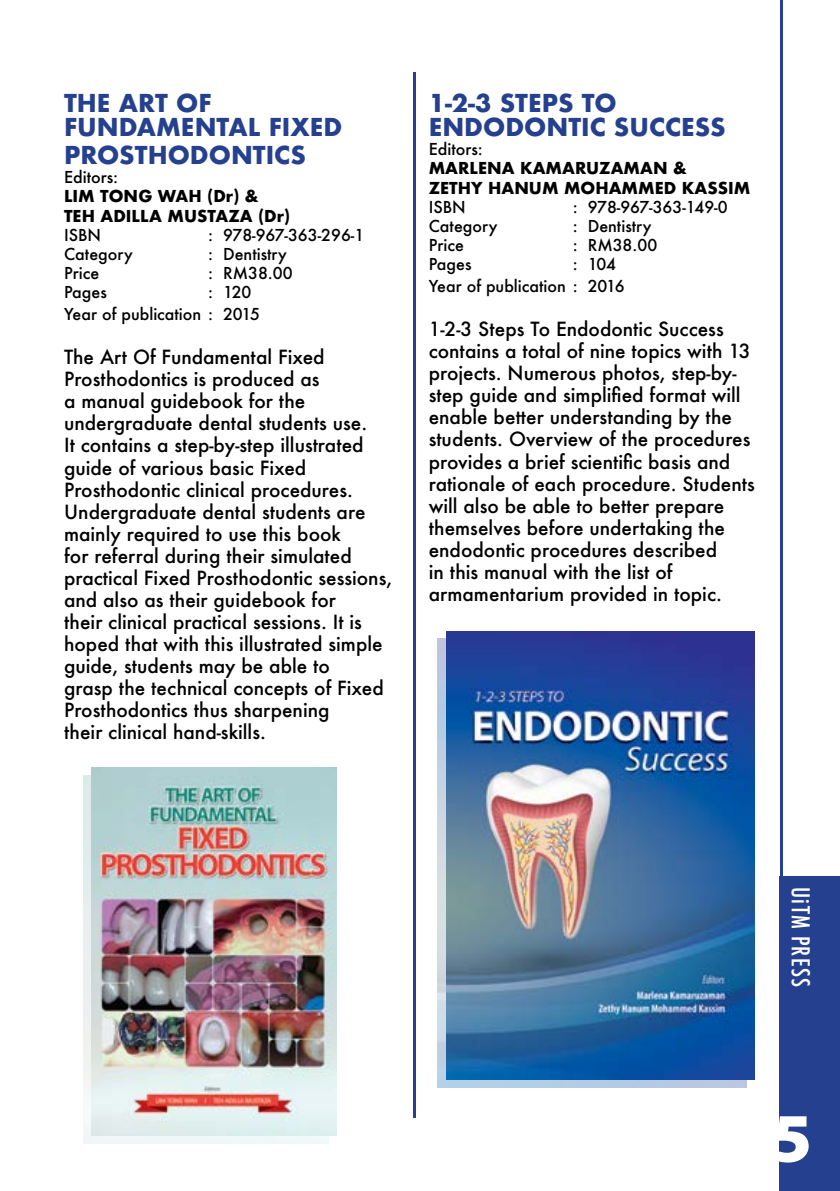
<style>
.page{position:relative;width:840px;height:1191px;background:#fff}
.page>*{position:absolute;margin:0;border:0;box-sizing:border-box;transform-origin:0 0}
.t1{font:900 70px "Myriad Pro";color:#fff}
.t2{font:700 24px/24px "Futura";color:#25408f}
.t3{font:500 condensed 24px "Futura";letter-spacing:.05em;color:#fff}
.t4{font:500 19px/22px "Futura";color:#000}
.t5{font:500 16px/22px "Futura";color:#000}
.t6{font:700 16px/19.2px "Futura";color:#000}
</style>
<div class="page">
<div style="left:779px;top:876px;width:60px;height:315px;background:#25408f"></div>
<hr style="left:779px;top:0;width:2px;height:1191px;background:#25408f">
<hr style="left:413px;top:72px;width:2px;height:1045px;background:#25408f">
<img style="left:84px;top:775px;width:244px;height:368px">
<img style="left:92px;top:767px;width:244px;height:368px">
<img style="left:437px;top:639px;width:309px;height:448px">
<img style="left:446px;top:631px;width:308px;height:448px">
<p class="t2" style="left:64px;top:91px;width:279px">THE ART OF<br>FUNDAMENTAL FIXED</p>
<p class="t2" style="left:64px;top:143px;width:243px">PROSTHODONTICS</p>
<p class="t5" style="left:64px;top:166px;width:56px">Editors:</p>
<p class="t6" style="left:64px;top:187px;width:228px">LIM TONG WAH (Dr) &amp;<br>TEH ADILLA MUSTAZA (Dr)</p>
<p class="t5" style="left:64px;top:224px;width:39px">ISBN</p>
<p class="t5" style="left:208px;top:224px;width:157px">: 978-967-363-296-1</p>
<p class="t5" style="left:64px;top:243px;width:70px">Category</p>
<p class="t5" style="left:208px;top:243px;width:80px">: Dentistry</p>
<p class="t5" style="left:64px;top:262px;width:37px">Price</p>
<p class="t5" style="left:208px;top:262px;width:86px">: RM38.00</p>
<p class="t5" style="left:64px;top:281px;width:44px">Pages</p>
<p class="t5" style="left:64px;top:281px;width:197px;text-indent:144px">: 120<br>Year of publication : 2015</p>
<p class="t4" style="left:64px;top:346px;width:329px">The Art Of Fundamental Fixed Prosthodontics is produced as<br>a manual guidebook for the undergraduate dental students use.<br>It contains a step-by-step illustrated guide of various basic Fixed Prosthodontic clinical procedures.<br>Undergraduate dental students are mainly required to use this book<br>for referral during their simulated practical Fixed Prosthodontic sessions, and also as their guidebook for<br>their clinical practical sessions. It is hoped that with this illustrated simple guide, students may be able to<br>grasp the technical concepts of Fixed Prosthodontics thus sharpening<br>their clinical hand-skills.</p>
<p class="t2" style="left:428px;top:91px;width:298px">1-2-3 STEPS TO<br>ENDODONTIC SUCCESS</p>
<p class="t5" style="left:428px;top:138px;width:56px">Editors:</p>
<p class="t6" style="left:428px;top:159px;width:323px">MARLENA KAMARUZAMAN &amp;<br>ZETHY HANUM MOHAMMED KASSIM</p>
<p class="t5" style="left:428px;top:196px;width:39px">ISBN</p>
<p class="t5" style="left:572px;top:196px;width:156px">: 978-967-363-149-0</p>
<p class="t5" style="left:428px;top:215px;width:70px">Category</p>
<p class="t5" style="left:572px;top:215px;width:80px">: Dentistry</p>
<p class="t5" style="left:428px;top:234px;width:37px">Price</p>
<p class="t5" style="left:572px;top:234px;width:86px">: RM38.00</p>
<p class="t5" style="left:428px;top:253px;width:44px">Pages</p>
<p class="t5" style="left:428px;top:253px;width:197px;text-indent:144px">: 104<br>Year of publication : 2016</p>
<p class="t4" style="left:428px;top:318px;width:327px">1-2-3 Steps To Endodontic Success contains a total of nine topics with 13 projects. Numerous photos, step-by&shy;step guide and simplified format will enable better understanding by the students. Overview of the procedures provides a brief scientific basis and rationale of each procedure. Students will also be able to better prepare themselves before undertaking the endodontic procedures described<br>in this manual with the list of armamentarium provided in topic.</p>
<p class="t3" style="left:815px;top:886px;width:101px;rotate:90deg">UiTM PRESS</p>
<h1 class="t1" style="left:771px;top:1091px;width:42px">5</h1>
</div>
